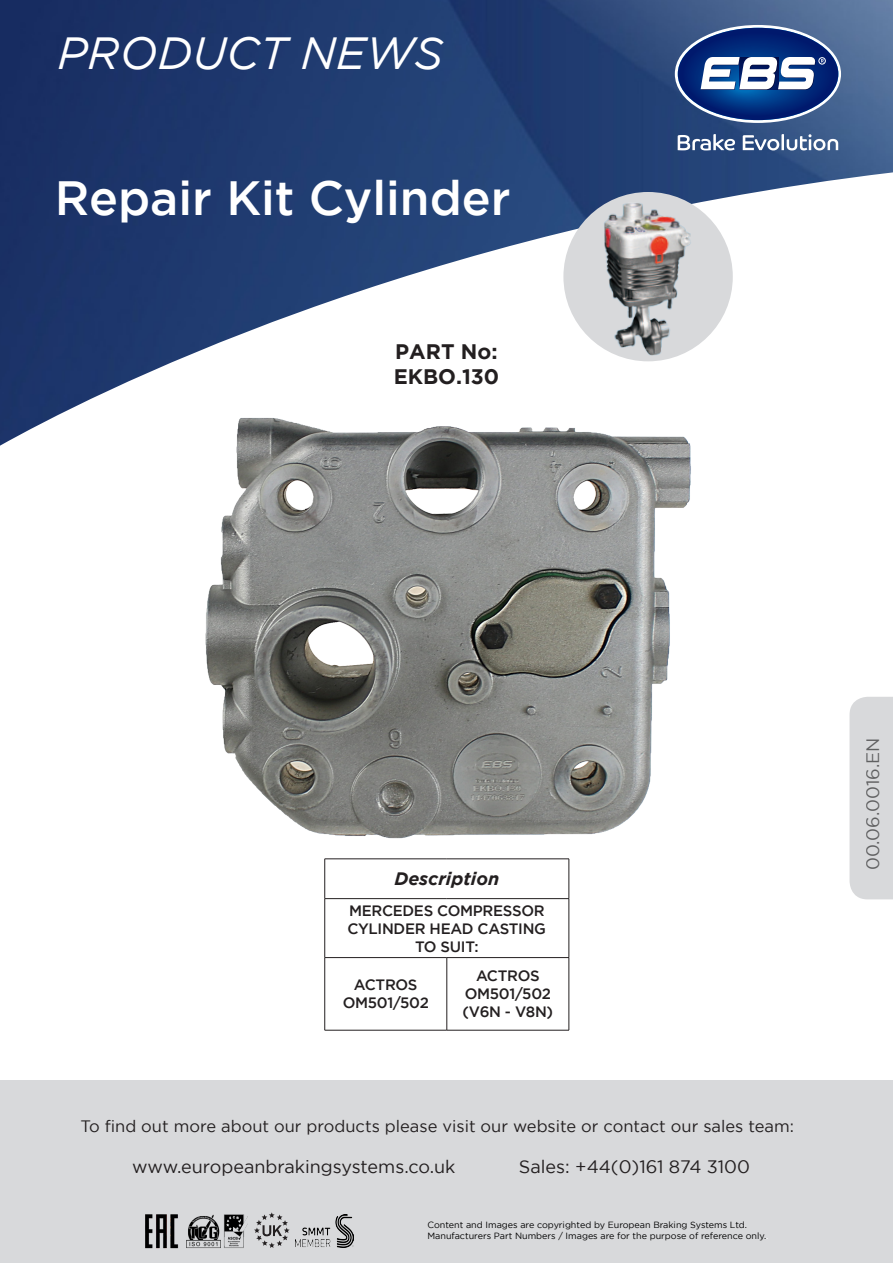
<style>
.page{position:relative;width:893px;height:1263px;background:#fff}
.page>*{position:absolute;margin:0;border:0;box-sizing:border-box;transform-origin:0 0}
.t1{font:500 48px "Gotham";color:#fff}
.t2{font:italic 45px "Gotham";color:#fff}
.t3{font:700 21px "Gotham";color:#231f20}
.t4{font:18px "Gotham";color:#231f20}
.t5{font:18px "Gotham";color:#000}
.t6{font:italic 700 18px "Gotham";color:#231f20}
.t7{font:16.5px "Gotham";color:#231f20}
.t8{font:500 15px/18px "Gotham";letter-spacing:-.02em;color:#231f20}
.t9{font:9px "Gotham";color:#000}
.s1{color:#fff}
</style>
<div class="page">
<div style="left:0;top:1080px;width:893px;height:183px;background:#d8d9db"></div>
<img style="left:0;top:0;width:893px;height:446px">
<svg style="left:678px;top:134px;width:57px;height:16px"></svg>
<svg style="left:743px;top:134px;width:95px;height:16px"></svg>
<svg style="left:675px;top:25px;width:166px;height:98px"></svg>
<div style="left:818px;top:57px;width:8px;height:7px;border:1px solid #fff;border-radius:50%"></div>
<img style="left:145px;top:1214px;width:34px;height:35px">
<svg style="left:254px;top:1212px;width:36px;height:36px"></svg>
<div style="left:849px;top:697px;width:44px;height:202px;background:#d8d9db"></div>
<img style="left:186px;top:1214px;width:62px;height:34px">
<img style="left:295px;top:1214px;width:59px;height:34px">
<img style="left:190px;top:409px;width:513px;height:430px">
<hr style="left:325px;top:858px;width:122px;height:1px;background:#231f20">
<hr style="left:324px;top:859px;width:1px;height:39px;background:#231f20">
<hr style="left:447px;top:858px;width:122px;height:1px;background:#231f20">
<hr style="left:569px;top:859px;width:1px;height:39px;background:#231f20">
<hr style="left:325px;top:898px;width:122px;height:1px;background:#231f20">
<hr style="left:324px;top:899px;width:1px;height:58px;background:#231f20">
<hr style="left:447px;top:898px;width:122px;height:1px;background:#231f20">
<hr style="left:569px;top:899px;width:1px;height:58px;background:#231f20">
<hr style="left:325px;top:957px;width:122px;height:1px;background:#231f20">
<hr style="left:324px;top:958px;width:1px;height:72px;background:#231f20">
<hr style="left:447px;top:957px;width:122px;height:1px;background:#231f20">
<hr style="left:447px;top:958px;width:1px;height:72px;background:#231f20">
<hr style="left:569px;top:958px;width:1px;height:72px;background:#231f20">
<hr style="left:325px;top:1030px;width:122px;height:1px;background:#231f20">
<hr style="left:447px;top:1030px;width:122px;height:1px;background:#231f20">
<div style="left:563px;top:192px;width:170px;height:169px;background:#d8d9db;border-radius:50%"></div>
<img style="left:595px;top:196px;width:105px;height:164px">
<p class="t2" style="left:58px;top:28px;width:387px">PRODUCT NEWS</p>
<p class="t1" style="left:55px;top:171px;width:457px">Repair Kit Cylinder</p>
<p class="t3" style="left:395px;top:339px;width:104px">PART No:</p>
<p class="t3" style="left:394px;top:364px;width:107px">EKBO.130</p>
<p class="t6" style="left:394px;top:868px;width:106px">Description</p>
<p class="t8" style="left:348px;top:901px;width:200px">MERCEDES COMPRESSOR<br>CYLINDER HEAD CASTING</p>
<p class="t8" style="left:415px;top:937px;width:65px">TO SUIT:</p>
<p class="t8" style="left:354px;top:976px;width:65px">ACTROS</p>
<p class="t8" style="left:343px;top:994px;width:88px">OM501/502</p>
<p class="t8" style="left:476px;top:967px;width:65px">ACTROS</p>
<p class="t8" style="left:465px;top:985px;width:88px">OM501/502</p>
<p class="t8" style="left:462px;top:1003px;width:92px">(V6N - V8N)</p>
<p class="t7" style="left:81px;top:1116px;width:715px">To find out more about our products please visit our website or contact our sales team:</p>
<p class="t4" style="left:132px;top:1157px;width:325px">www.europeanbrakingsystems.co.uk</p>
<p class="t4" style="left:519px;top:1157px;width:233px">Sales: +44(0)161 874 3100</p>
<p class="t9" style="left:427px;top:1220px;width:321px">Content and Images are copyrighted by European Braking Systems Ltd.</p>
<p class="t9" style="left:427px;top:1231px;width:342px">Manufacturers Part Numbers / Images are for the purpose of reference only.<span class="s1">.</span></p>
<h3 class="t5" style="left:863px;top:870px;width:134px;rotate:-90deg">00.06.0016.EN</h3>
</div>
